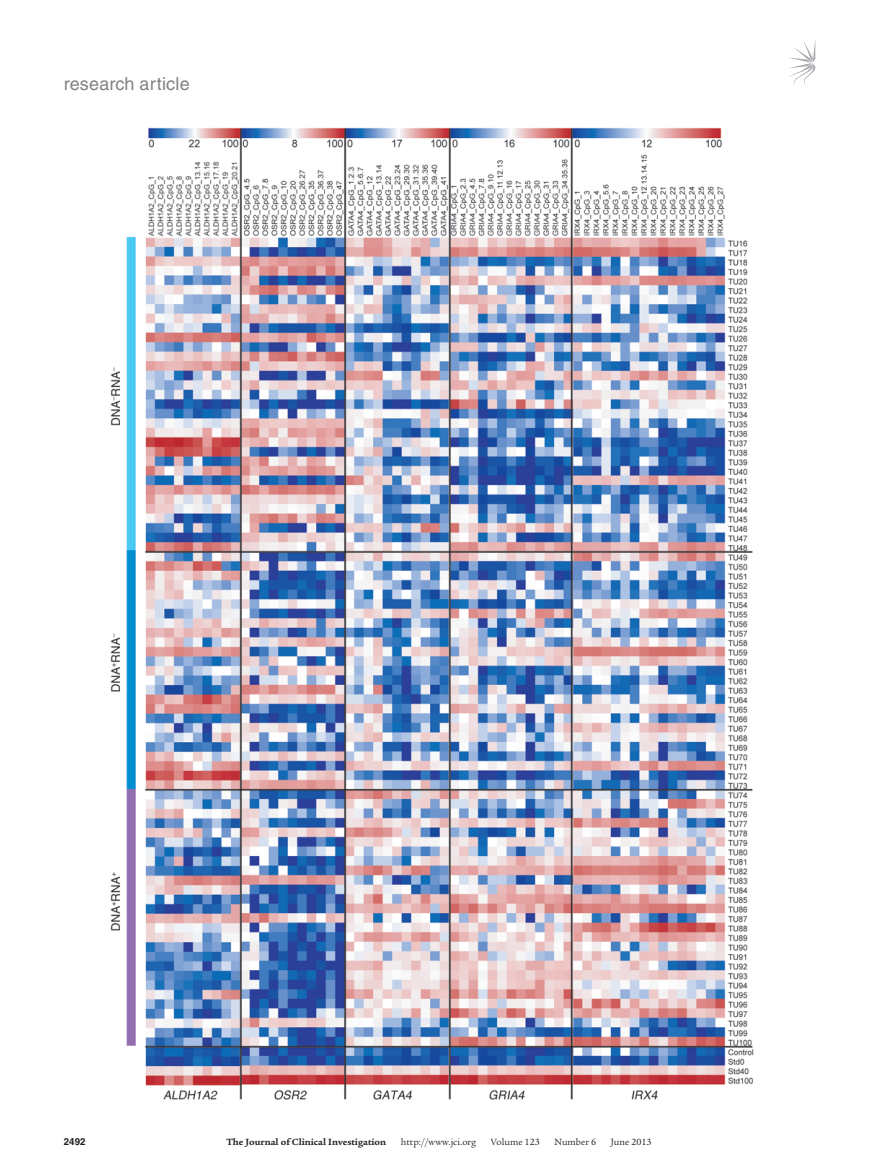
<style>
.page{position:relative;width:878px;height:1175px;background:#fff}
.page>*{position:absolute;margin:0;border:0;box-sizing:border-box;transform-origin:0 0}
.t1{font:18px "Helvetica LT Std";letter-spacing:.01em;color:#808285}
.t2{font:9.75px "Legacy Serif Std";color:#231f20}
.t3{font:700 9.75px "Legacy Serif Std";color:#231f20}
.t4{font:700 9.75px "Helvetica LT Std";color:#231f20}
</style>
<div class="page">
<svg style="left:789px;top:42px;width:26px;height:43px"></svg>
<img style="left:110px;top:127px;width:644px;height:973px">
<h1 class="t1" style="left:64px;top:73px;width:127px">research article</h1>
<p class="t4" style="left:64px;top:1135px;width:23px">2492</p>
<p class="t3" style="left:226px;top:1135px;width:161px">The Journal of Clinical Investigation</p>
<p class="t2" style="left:401px;top:1136px;width:77px">http://www.jci.org</p>
<p class="t2" style="left:491px;top:1136px;width:50px">Volume 123</p>
<p class="t2" style="left:554px;top:1136px;width:43px">Number 6</p>
<p class="t2" style="left:610px;top:1136px;width:42px">June 2013</p>
</div>
